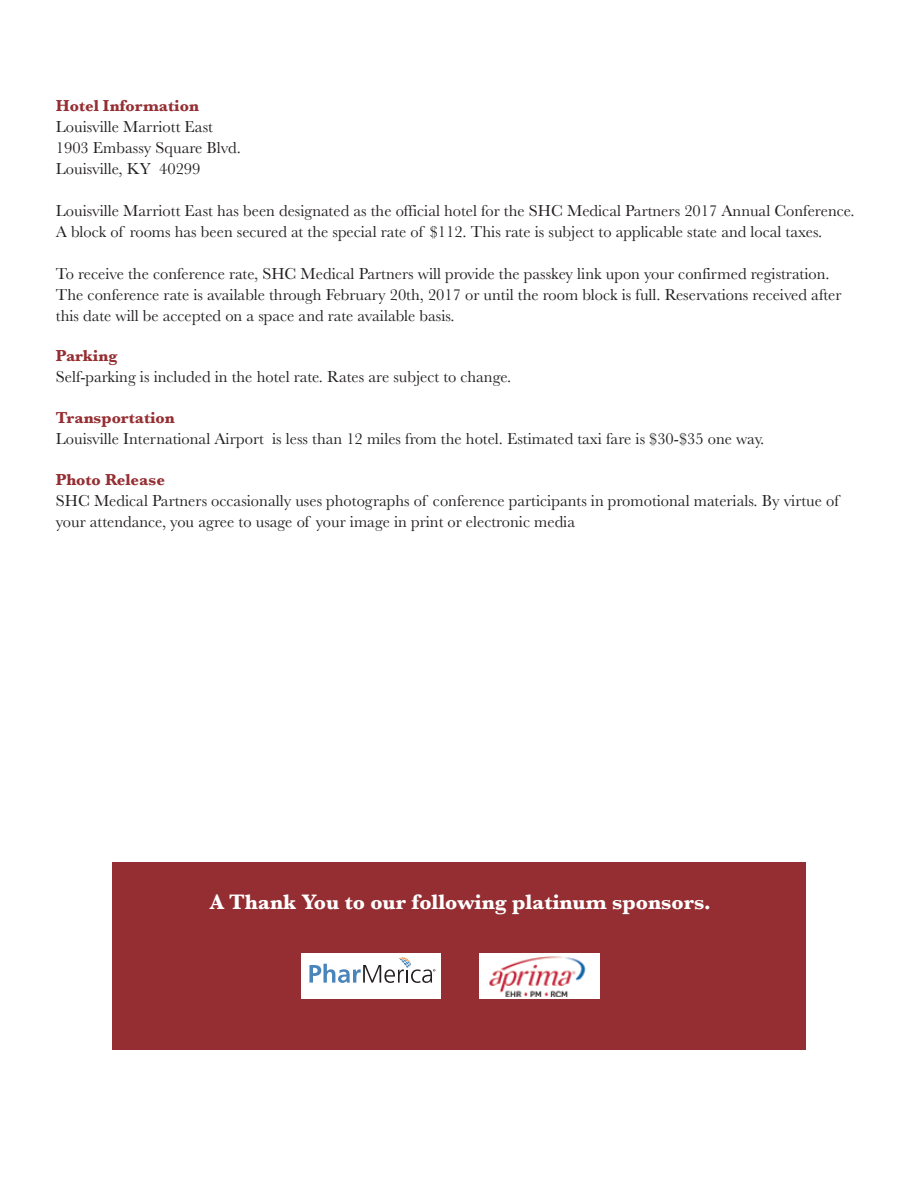
<style>
.page{position:relative;width:918px;height:1188px;background:#fff}
.page>*{position:absolute;margin:0;border:0;box-sizing:border-box;transform-origin:0 0}
.t1{font:700 21.75px "Baskerville";color:#fff}
.t2{font:16.5px/21px "Baskerville";color:#231f20}
.t3{font:700 16.5px "Baskerville";color:#952e32}
</style>
<div class="page">
<div style="left:113px;top:862px;width:693px;height:188px;background:#952e32"></div>
<div style="left:301px;top:953px;width:140px;height:46px;background:#fff"></div>
<svg style="left:309px;top:957px;width:126px;height:26px"></svg>
<div style="left:479px;top:953px;width:120px;height:46px;background:#fff"></div>
<img style="left:490px;top:956px;width:96px;height:40px">
<p class="t3" style="left:56px;top:94px;width:145px">Hotel Information</p>
<p class="t2" style="left:56px;top:116px;width:186px">Louisville Marriott East<br>1903 Embassy Square Blvd.<br>Louisville, KY 40299</p>
<p class="t2" style="left:56px;top:200px;width:800px">Louisville Marriott East has been designated as the official hotel for the SHC Medical Partners 2017 Annual Conference.<br>A block of rooms has been secured at the special rate of $112. This rate is subject to applicable state and local taxes.</p>
<p class="t2" style="left:56px;top:263px;width:787px">To receive the conference rate, SHC Medical Partners will provide the passkey link upon your confirmed registration.<br>The conference rate is available through February 20th, 2017 or until the room block is full. Reservations received after this date will be accepted on a space and rate available basis.</p>
<p class="t3" style="left:56px;top:345px;width:63px">Parking</p>
<p class="t2" style="left:56px;top:367px;width:457px">Self-parking is included in the hotel rate. Rates are subject to change.</p>
<p class="t3" style="left:56px;top:406px;width:120px">Transportation</p>
<p class="t2" style="left:56px;top:429px;width:710px">Louisville International Airport is less than 12 miles from the hotel. Estimated taxi fare is $30-$35 one way.</p>
<p class="t3" style="left:56px;top:468px;width:111px">Photo Release</p>
<p class="t2" style="left:56px;top:490px;width:785px">SHC Medical Partners occasionally uses photographs of conference participants in promotional materials. By virtue of your attendance, you agree to usage of your image in print or electronic media</p>
<h1 class="t1" style="left:210px;top:887px;width:503px">A Thank You to our following platinum sponsors.</h1>
</div>
